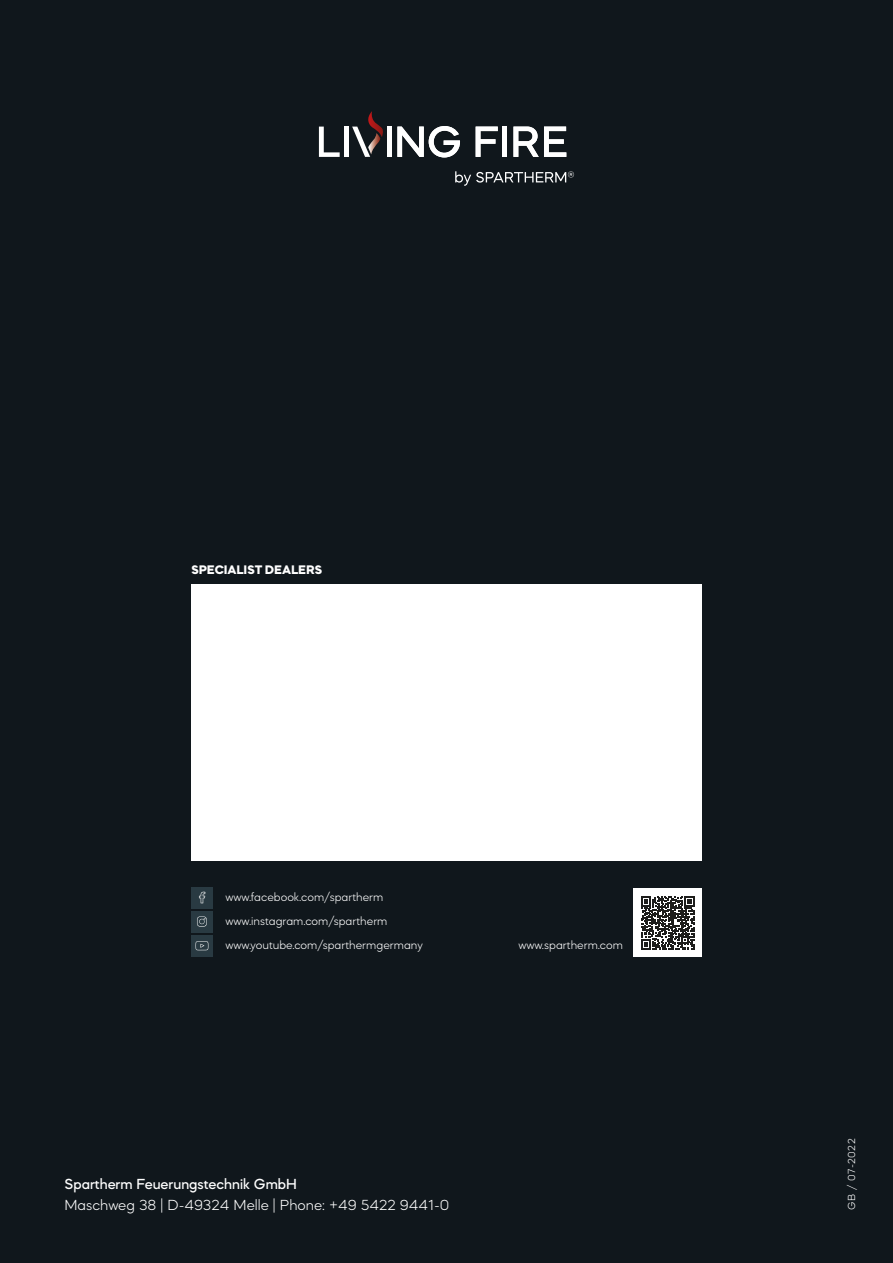
<style>
.page{position:relative;width:893px;height:1263px;background:#10171c}
.page>*{position:absolute;margin:0;border:0;box-sizing:border-box;transform-origin:0 0}
.t1{font:300 15px "Mazzard M";color:#fff}
.t2{font:500 15px "Mazzard M";color:#fff}
.t3{font:800 12.75px "Mazzard M";letter-spacing:.02em;color:#fff}
.t4{font:300 12px/24px "Mazzard M";color:#fff}
.t5{font:300 10.5px "Mazzard M";color:#fff}
</style>
<div class="page">
<svg style="left:319px;top:127px;width:21px;height:30px"></svg>
<div style="left:344px;top:127px;width:5px;height:30px;background:#fff"></div>
<svg style="left:352px;top:111px;width:31px;height:46px"></svg>
<svg style="left:455px;top:171px;width:119px;height:15px"></svg>
<hr style="left:387px;top:127px;width:4px;height:30px;background:#fff">
<svg style="left:397px;top:126px;width:63px;height:31px"></svg>
<svg style="left:476px;top:127px;width:22px;height:30px"></svg>
<div style="left:502px;top:127px;width:5px;height:30px;background:#fff"></div>
<svg style="left:513px;top:127px;width:53px;height:30px"></svg>
<div style="left:634px;top:889px;width:68px;height:68px;background:#fff"></div>
<svg style="left:641px;top:896px;width:53px;height:53px"></svg>
<div style="left:191px;top:585px;width:511px;height:276px;background:#fff"></div>
<div style="left:191px;top:887px;width:22px;height:21px;background:#293a42"></div>
<svg style="left:199px;top:892px;width:6px;height:11px"></svg>
<div style="left:191px;top:911px;width:22px;height:21px;background:#293a42"></div>
<svg style="left:197px;top:916px;width:10px;height:10px"></svg>
<div style="left:191px;top:935px;width:22px;height:21px;background:#293a42"></div>
<svg style="left:196px;top:941px;width:12px;height:9px"></svg>
<p class="t3" style="left:191px;top:562px;width:132px">SPECIALIST DEALERS</p>
<p class="t4" style="left:225px;top:885px;width:199px">www.facebook.com/spartherm www.instagram.com/spartherm www.youtube.com/sparthermgermany</p>
<p class="t4" style="left:518px;top:933px;width:106px">www.spartherm.com</p>
<p class="t2" style="left:65px;top:1174px;width:234px">Spartherm Feuerungstechnik GmbH</p>
<p class="t1" style="left:65px;top:1196px;width:386px">Maschweg 38 | D-49324 Melle | Phone: +49 5422 9441-0</p>
<p class="t5" style="left:845px;top:1210px;width:73px;rotate:-90deg">GB / 07-2022</p>
</div>
